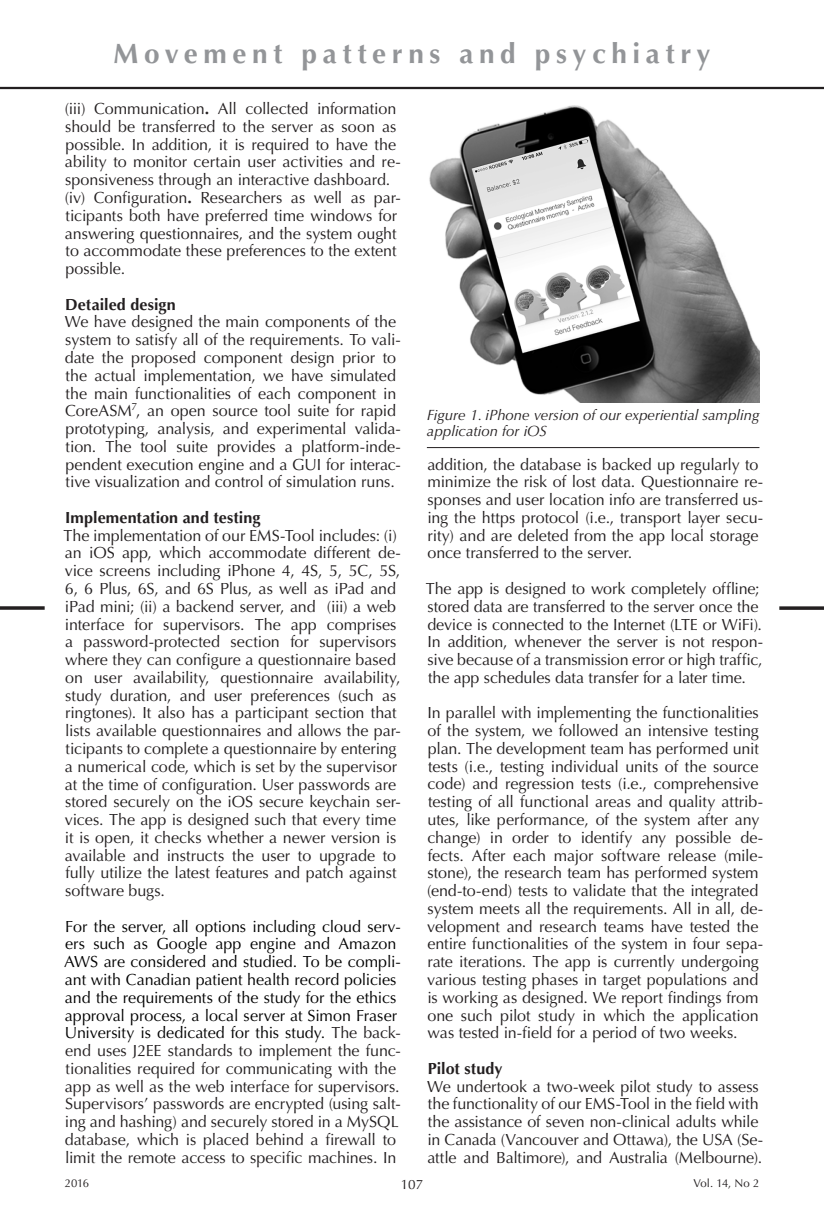
<style>
.page{position:relative;width:824px;height:1221px;background:#fff}
.page>*{position:absolute;margin:0;border:0;box-sizing:border-box;transform-origin:0 0}
.t1{font:700 28px "Optima LT Std";letter-spacing:.2em;color:#939598}
.t2{font:16.1px/17.7px "Optima LT Std";letter-spacing:-.005em;color:#231f20}
.t3{font:700 16.1px "Optima LT Std";letter-spacing:.005em;color:#231f20}
.t4{font:italic 14.88px/15.8px "Optima LT Std";color:#231f20}
.t5{font:13.47px "Optima LT Std";color:#231f20}
.t6{font:11.38px "Optima LT Std";letter-spacing:-.02em;color:#231f20}
.s1{font-weight:700}
.s2{color:#000}
</style>
<div class="page">
<hr style="left:0;top:87px;width:823px;height:2px;background:#231f20">
<hr style="left:0;top:606px;width:45px;height:3px;background:#231f20">
<svg style="left:779px;top:606px;width:44px;height:4px"></svg>
<img style="left:429px;top:105px;width:330px;height:298px">
<hr style="left:427px;top:447px;width:332px;height:1px;background:#231f20">
<h1 class="t1" style="left:114px;top:37px;width:598px">Movement patterns and psychiatry</h1>
<p class="t2" style="left:65px;top:100px;width:337px">(iii) Communication<span class="s1">.</span> All collected information should be transferred to the server as soon as possible. In addition, it is required to have the ability to monitor certain user activities and re&shy;sponsiveness through an interactive dashboard. (iv) Configuration<span class="s1">.</span> Researchers as well as par&shy;ticipants both have preferred time windows for answering questionnaires, and the system ought to accommodate these preferences to the extent possible.</p>
<p class="t3" style="left:65px;top:295px;width:112px">Detailed design</p>
<p class="t2" style="left:65px;top:313px;width:337px">We have designed the main components of the system to satisfy all of the requirements. To vali&shy;date the proposed component design prior to the actual implementation, we have simulated the main functionalities of each component in CoreASM<sup>7</sup>, an open source tool suite for rapid prototyping, analysis, and experimental valida&shy;tion. The tool suite provides a platform-inde&shy;pendent execution engine and a GUI for interac&shy;tive visualization and control of simulation runs.</p>
<p class="t3" style="left:65px;top:508px;width:197px">Implementation and testing</p>
<p class="t2" style="left:63px;top:526px;width:339px">The implementation of our EMS-Tool includes: (i) an iOS app, which accommodate different de&shy;vice screens including iPhone 4, 4S, 5, 5C, 5S, 6, 6 Plus, 6S, and 6S Plus, as well as iPad and iPad mini; (ii) a backend server, and (iii) a web interface for supervisors. The app comprises a password-protected section for supervisors where they can configure a questionnaire based on user availability, questionnaire availability, study duration, and user preferences (such as ringtones). It also has a participant section that lists available questionnaires and allows the par&shy;ticipants to complete a questionnaire by entering a numerical code, which is set by the supervisor at the time of configuration. User passwords are stored securely on the iOS secure keychain ser&shy;vices. The app is designed such that every time it is open, it checks whether a newer version is available and instructs the user to upgrade to fully utilize the latest features and patch against software bugs.</p>
<p class="t2" style="left:64px;top:917px;width:338px"><span class="s2">For the server, all options including cloud serv&shy;ers such as Google app engine and Amazon AWS are considered and studied. To be compli&shy;ant with Canadian patient health record policies and the requirements of the study for the ethics approval process, a local server at Simon Fraser University is dedicated for this study.</span> The back&shy;end uses J2EE standards to implement the func&shy;tionalities required for communicating with the app as well as the web interface for supervisors.<br>Supervisors’ passwords are encrypted (using salt&shy;ing and hashing) and securely stored in a MySQL database, which is placed behind a firewall to limit the remote access to specific machines. In</p>
<p class="t4" style="left:427px;top:407px;width:334px">Figure 1. iPhone version of our experiential sampling application for iOS</p>
<p class="t2" style="left:427px;top:455px;width:337px">addition, the database is backed up regularly to minimize the risk of lost data. Questionnaire re&shy;sponses and user location info are transferred us&shy;ing the https protocol (i.e., transport layer secu&shy;rity) and are deleted from the app local storage once transferred to the server.</p>
<p class="t2" style="left:426px;top:580px;width:339px">The app is designed to work completely offline; stored data are transferred to the server once the device is connected to the Internet (LTE or WiFi).<br>In addition, whenever the server is not respon&shy;sive because of a transmission error or high traffic, the app schedules data transfer for a later time.</p>
<p class="t2" style="left:427px;top:704px;width:337px">In parallel with implementing the functionalities of the system, we followed an intensive testing plan. The development team has performed unit tests (i.e., testing individual units of the source code) and regression tests (i.e., comprehensive testing of all functional areas and quality attrib&shy;utes, like performance, of the system after any change) in order to identify any possible de&shy;fects. After each major software release (mile&shy;stone), the research team has performed system (end-to-end) tests to validate that the integrated system meets all the requirements. All in all, de&shy;velopment and research teams have tested the entire functionalities of the system in four sepa&shy;rate iterations. The app is currently undergoing various testing phases in target populations and is working as designed. We report findings from one such pilot study in which the application was tested in-field for a period of two weeks.</p>
<p class="t3" style="left:428px;top:1058px;width:76px">Pilot study</p>
<p class="t2" style="left:427px;top:1077px;width:337px">We undertook a two-week pilot study to assess the functionality of our EMS-Tool in the field with the assistance of seven non-clinical adults while in Canada (Vancouver and Ottawa), the USA (Se&shy;attle and Baltimore), and Australia (Melbourne).</p>
<p class="t6" style="left:65px;top:1176px;width:26px">2016</p>
<p class="t5" style="left:400px;top:1176px;width:24px">107</p>
<p class="t6" style="left:693px;top:1176px;width:67px">Vol. 14, No 2</p>
</div>
